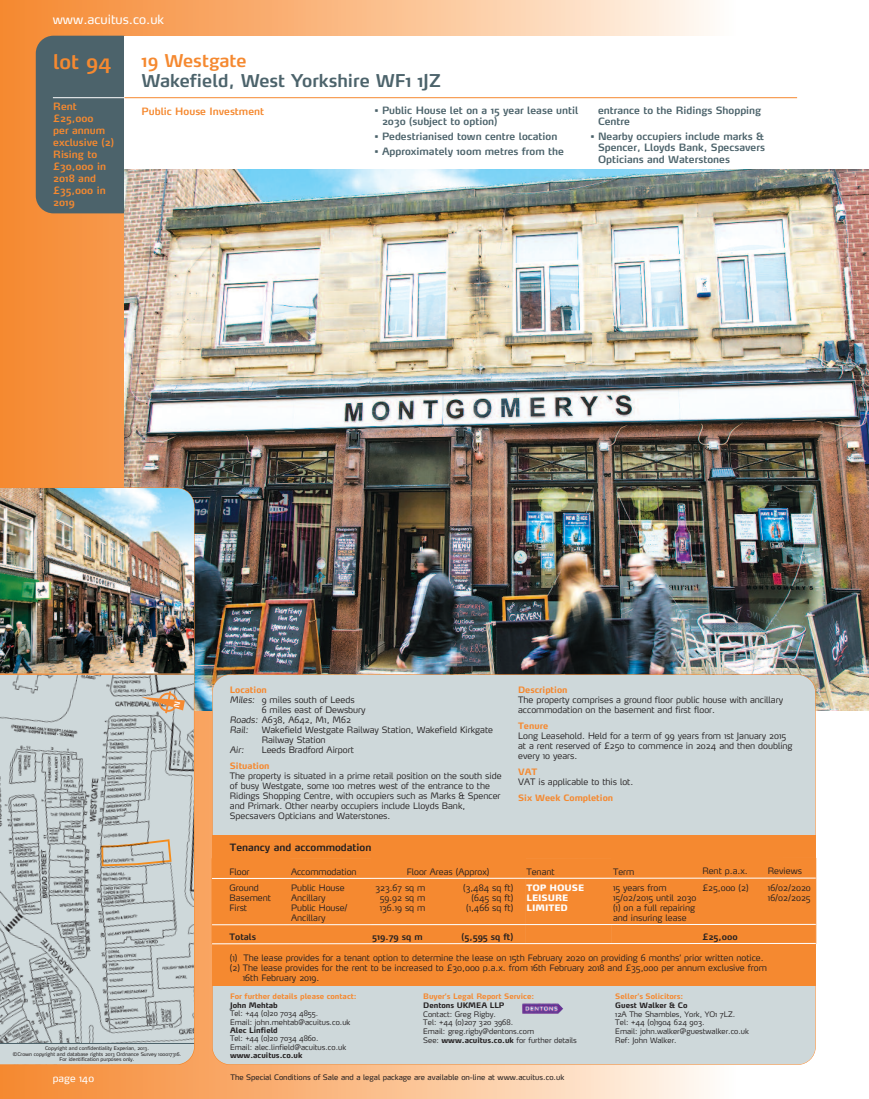
<style>
.page{position:relative;width:869px;height:1099px;background:#fff}
.page>*{position:absolute;margin:0;border:0;box-sizing:border-box;transform-origin:0 0}
.t1{font:600 20px "Max";color:#f58930}
.t2{font:600 17.5px "Max";color:#4c636b}
.t3{font:600 17.5px "Max";color:#f58930}
.t4{font:12.5px "Max";color:#fff}
.t5{font:600 10px/11.2px "Max";color:#4c636b}
.t6{font:600 10px/12px "Max";color:#f58930}
.t7{font:600 10px "Max";color:#231f20}
.t8{font:10px "Max";color:#fff}
.t9{font:300 8.75px/10px "Max";color:#231f20}
.t10{font:700 8.75px "Max";color:#f58930}
.t11{font:600 8.75px "Max";color:#231f20}
.t12{font:900 8.75px/10px "Max";color:#fff}
.t13{font:italic 300 8.75px "Max";color:#231f20}
.t14{font:300 7.5px/8.8px "Max";color:#231f20}
.t15{font:7.5px "Max";color:#231f20}
.t16{font:700 7.5px "Max";color:#f58930}
.t17{font:700 7.5px "Max";color:#231f20}
.t18{font:5px/5.6px "Max";color:#231f20;text-align:center}
.s1{font-style:italic}
.s2{font-weight:700}
</style>
<div class="page">
<div style="left:293px;top:0;width:442px;height:1098px;background:linear-gradient(to right,#fab073,#fefaf5)"></div>
<div style="left:2px;top:0;width:291px;height:1098px;background:linear-gradient(to right,#f58931,#faaf75)"></div>
<hr style="left:0;top:0;width:2px;height:1098px;background:#f58930">
<div style="left:36px;top:36px;width:104px;height:177px;background:#4c636b;border-radius:18px"></div>
<img style="left:124px;top:168px;width:744px;height:542px">
<div style="left:124px;top:36px;width:744px;height:132px;background:#fff"></div>
<div style="left:212px;top:674px;width:602px;height:390px;background:#ced8da;border-radius:18px"></div>
<hr style="left:53px;top:97px;width:71px;height:1px;background:#fff">
<hr style="left:124px;top:97px;width:672px;height:1px;background:#f58930">
<div style="left:212px;top:834px;width:603px;height:151px;background:#f58930"></div>
<svg style="left:0;top:674px;width:194px;height:369px;background:#bcc3c5"></svg>
<div style="left:0;top:1044px;width:194px;height:20px;background:#ced8da"></div>
<hr style="left:0;top:1043px;width:194px;height:1px;background:#4c636b">
<img style="left:0;top:487px;width:194px;height:187px">
<img style="left:522px;top:1003px;width:41px;height:10px">
<hr style="left:815px;top:858px;width:1px;height:85px;background:#f58930">
<hr style="left:212px;top:877px;width:603px;height:1px;background:#fff">
<hr style="left:212px;top:924px;width:603px;height:1px;background:#fff">
<hr style="left:212px;top:943px;width:603px;height:1px;background:#fff">
<svg style="left:142px;top:689px;width:43px;height:26px"></svg>
<h3 class="t4" style="left:53px;top:15px;width:113px">www.acuitus.co.uk</h3>
<h1 class="t1" style="left:53px;top:54px;width:60px">lot 94</h1>
<p class="t6" style="left:53px;top:101px;width:62px">Rent £25,000<br>per annum exclusive (2)<br>Rising to £30,000 in<br>2018 and £35,000 in<br>2019</p>
<h2 class="t3" style="left:141px;top:54px;width:106px">19 Westgate</h2>
<h2 class="t2" style="left:141px;top:74px;width:301px">Wakefield, West Yorkshire WF1 1JZ</h2>
<p class="t6" style="left:141px;top:106px;width:124px">Public House Investment</p>
<p class="t5" style="left:382px;top:106px;width:198px;text-indent:-7px">• Public House let on a 15 year lease until<br>2030 (subject to option)</p>
<p class="t5" style="left:374px;top:132px;width:184px">• Pedestrianised town centre location</p>
<p class="t5" style="left:374px;top:147px;width:191px">• Approximately 100m metres from the</p>
<p class="t5" style="left:597px;top:106px;width:165px">entrance to the Ridings Shopping<br>Centre</p>
<p class="t5" style="left:597px;top:132px;width:168px;text-align:justify;text-indent:-8px">• Nearby occupiers include marks &amp; Spencer, Lloyds Bank, Specsavers Opticians and Waterstones</p>
<p class="t10" style="left:230px;top:686px;width:38px">Location</p>
<p class="t9" style="left:230px;top:695px;width:126px"><span class="s1">Miles:</span> 9 miles south of Leeds</p>
<p class="t9" style="left:261px;top:705px;width:105px">6 miles east of Dewsbury</p>
<p class="t9" style="left:230px;top:715px;width:122px"><span class="s1">Roads:</span> A638, A642, M1, M62</p>
<p class="t13" style="left:230px;top:726px;width:20px">Rail:</p>
<p class="t9" style="left:261px;top:725px;width:233px">Wakefield Westgate Railway Station, Wakefield Kirkgate<br>Railway Station</p>
<p class="t13" style="left:230px;top:746px;width:16px">Air:</p>
<p class="t9" style="left:262px;top:745px;width:93px">Leeds Bradford Airport</p>
<p class="t10" style="left:230px;top:762px;width:41px">Situation</p>
<p class="t9" style="left:230px;top:771px;width:273px">The property is situated in a prime retail position on the south side of busy Westgate, some 100 metres west of the entrance to the Ridings Shopping Centre, with occupiers such as Marks &amp; Spencer and Primark. Other nearby occupiers include Lloyds Bank, Specsavers Opticians and Waterstones.</p>
<p class="t7" style="left:230px;top:843px;width:143px">Tenancy and accommodation</p>
<p class="t10" style="left:518px;top:686px;width:51px">Description</p>
<p class="t9" style="left:518px;top:695px;width:266px">The property comprises a ground floor public house with ancillary accommodation on the basement and first floor.</p>
<p class="t10" style="left:518px;top:722px;width:31px">Tenure</p>
<p class="t9" style="left:518px;top:731px;width:276px">Long Leasehold. Held for a term of 99 years from 1st January 2015 at a rent reserved of £250 to commence in 2024 and then doubling every 10 years.</p>
<p class="t10" style="left:518px;top:768px;width:21px">VAT</p>
<p class="t9" style="left:518px;top:777px;width:117px">VAT is applicable to this lot.</p>
<p class="t10" style="left:518px;top:794px;width:96px">Six Week Completion</p>
<p class="t9" style="left:229px;top:867px;width:22px">Floor</p>
<p class="t9" style="left:291px;top:867px;width:67px">Accommodation</p>
<p class="t9" style="left:406px;top:867px;width:84px">Floor Areas (Approx)</p>
<p class="t9" style="left:526px;top:867px;width:30px">Tenant</p>
<p class="t9" style="left:612px;top:867px;width:23px">Term</p>
<p class="t9" style="left:702px;top:867px;width:47px">Rent p.a.x.</p>
<p class="t9" style="left:767px;top:867px;width:35px">Reviews</p>
<p class="t9" style="left:229px;top:883px;width:43px">Ground<br>Basement<br>First</p>
<p class="t9" style="left:291px;top:883px;width:58px">Public House<br>Ancillary<br>Public House/<br>Ancillary</p>
<p class="t9" style="left:375px;top:883px;width:51px">323.67 sq m</p>
<p class="t9" style="left:463px;top:883px;width:52px">(3,484 sq ft)</p>
<p class="t12" style="left:526px;top:883px;width:59px">TOP HOUSE<br>LEISURE<br>LIMITED</p>
<p class="t9" style="left:612px;top:883px;width:85px">15 years from<br>15/02/2015 until 2030 (1) on a full repairing and insuring lease</p>
<p class="t9" style="left:702px;top:883px;width:48px">£25,000 (2)</p>
<p class="t9" style="left:767px;top:883px;width:44px">16/02/2020<br>16/02/2025</p>
<p class="t9" style="left:379px;top:893px;width:47px">59.92 sq m</p>
<p class="t9" style="left:471px;top:893px;width:43px">(645 sq ft)</p>
<p class="t9" style="left:379px;top:903px;width:47px">136.19 sq m</p>
<p class="t9" style="left:466px;top:903px;width:49px">(1,466 sq ft)</p>
<p class="t11" style="left:229px;top:933px;width:28px">Totals</p>
<p class="t11" style="left:372px;top:933px;width:52px">519.79 sq m</p>
<p class="t11" style="left:461px;top:933px;width:53px">(5,595 sq ft)</p>
<p class="t11" style="left:702px;top:933px;width:37px">£25,000</p>
<p class="t18" style="left:13px;top:1045px;width:170px">Copyright and confidentiality Experian, 2013.<br>©Crown copyright and database rights 2013 Ordnance Survey 100017316.<br>For identification purposes only.</p>
<p class="t9" style="left:230px;top:953px;width:535px">(1) The lease provides for a tenant option to determine the lease on 15th February 2020 on providing 6 months’ prior written notice.</p>
<p class="t9" style="left:230px;top:963px;width:538px">(2) The lease provides for the rent to be increased to £30,000 p.a.x. from 16th February 2018 and £35,000 per annum exclusive from</p>
<p class="t9" style="left:243px;top:973px;width:78px">16th February 2019.</p>
<p class="t16" style="left:230px;top:993px;width:128px">For further details please contact:</p>
<p class="t17" style="left:230px;top:1002px;width:49px">John Mehtab</p>
<p class="t14" style="left:230px;top:1009px;width:122px">Tel: +44 (0)20 7034 4855.<br>Email: john.mehtab@acuitus.co.uk</p>
<p class="t17" style="left:230px;top:1027px;width:49px">Alec Linfield</p>
<p class="t14" style="left:230px;top:1035px;width:118px">Tel: +44 (0)20 7034 4860.<br>Email: alec.linfield@acuitus.co.uk</p>
<p class="t17" style="left:230px;top:1052px;width:74px">www.acuitus.co.uk</p>
<p class="t16" style="left:423px;top:993px;width:112px">Buyer’s Legal Report Service:</p>
<p class="t17" style="left:423px;top:1002px;width:83px">Dentons UKMEA LLP</p>
<p class="t14" style="left:423px;top:1010px;width:155px">Contact: Greg Rigby.<br>Tel: +44 (0)207 320 3968.<br>Email: greg.rigby@dentons.com<br>See: <span class="s2">www.acuitus.co.uk</span> for further details</p>
<p class="t16" style="left:615px;top:993px;width:69px">Seller’s Solicitors:</p>
<p class="t17" style="left:615px;top:1002px;width:74px">Guest Walker &amp; Co</p>
<p class="t14" style="left:615px;top:1010px;width:135px">12A The Shambles, York, YO1 7LZ.<br>Tel: +44 (0)1904 624 903.<br>Email: john.walker@guestwalker.co.uk<br>Ref: John Walker.</p>
<p class="t8" style="left:53px;top:1074px;width:43px">page 140</p>
<p class="t15" style="left:230px;top:1073px;width:335px">The Special Conditions of Sale and a legal package are available on-line at www.acuitus.co.uk</p>
</div>
